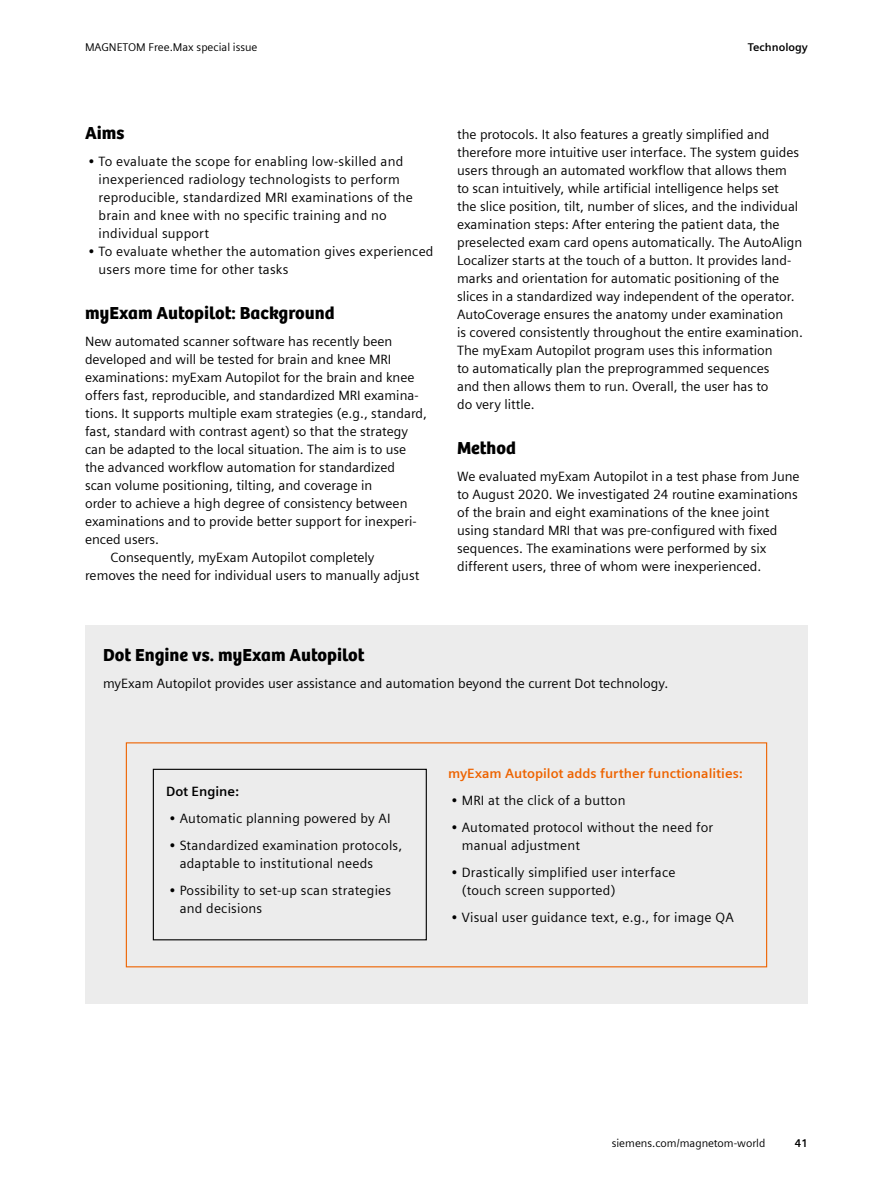
<style>
.page{position:relative;width:893px;height:1191px;background:#fff}
.page>*{position:absolute;margin:0;border:0;box-sizing:border-box;transform-origin:0 0}
.t1{font:18px "SH Bree Headline Regular";color:#000}
.t2{font:13.5px/18px "Siemens Sans";color:#000}
.t3{font:700 13.5px "Siemens Sans";color:#ee6300}
.t4{font:700 13.5px "Siemens Sans";color:#000}
.t5{font:11.25px "Siemens Sans";color:#000}
.t6{font:700 11.25px "Siemens Sans";color:#000}
</style>
<div class="page">
<div style="left:85px;top:625px;width:723px;height:378px;background:#ececec"></div>
<div style="left:153px;top:768px;width:274px;height:172px;border:1px solid #000"></div>
<p class="t5" style="left:85px;top:39px;width:174px">MAGNETOM Free.Max special issue</p>
<p class="t6" style="left:748px;top:39px;width:62px">Technology</p>
<h1 class="t1" style="left:85px;top:119px;width:41px">Aims</h1>
<p class="t2" style="left:99px;top:151px;width:316px;text-indent:-10px">• To evaluate the scope for enabling low-skilled and inexperienced radiology technologists to perform reproducible, standardized MRI examinations of the brain and knee with no specific training and no individual support</p>
<p class="t2" style="left:99px;top:241px;width:336px;text-indent:-10px">• To evaluate whether the automation gives experienced users more time for other tasks</p>
<h1 class="t1" style="left:85px;top:299px;width:251px">myExam Autopilot: Background</h1>
<p class="t2" style="left:85px;top:331px;width:309px">New automated scanner software has recently been</p>
<p class="t2" style="left:85px;top:349px;width:308px">developed and will be tested for brain and knee MRI</p>
<p class="t2" style="left:85px;top:367px;width:331px">examinations: myExam Autopilot for the brain and knee</p>
<p class="t2" style="left:85px;top:385px;width:335px">offers fast, reproducible, and standardized MRI examina-</p>
<p class="t2" style="left:85px;top:403px;width:343px">tions. It supports multiple exam strategies (e.g., standard,</p>
<p class="t2" style="left:85px;top:421px;width:324px">fast, standard with contrast agent) so that the strategy</p>
<p class="t2" style="left:85px;top:439px;width:323px">can be adapted to the local situation. The aim is to use</p>
<p class="t2" style="left:85px;top:457px;width:312px">the advanced workflow automation for standardized</p>
<p class="t2" style="left:85px;top:475px;width:289px">scan volume positioning, tilting, and coverage in</p>
<p class="t2" style="left:85px;top:493px;width:324px">order to achieve a high degree of consistency between</p>
<p class="t2" style="left:85px;top:511px;width:333px">examinations and to provide better support for inexperi-</p>
<p class="t2" style="left:85px;top:529px;width:76px">enced users.</p>
<p class="t2" style="left:111px;top:547px;width:265px">Consequently, myExam Autopilot completely</p>
<p class="t2" style="left:85px;top:565px;width:336px">removes the need for individual users to manually adjust</p>
<p class="t2" style="left:457px;top:124px;width:347px">the protocols. It also features a greatly simplified and therefore more intuitive user interface. The system guides users through an automated workflow that allows them<br>to scan intuitively, while artificial intelligence helps set<br>the slice position, tilt, number of slices, and the individual examination steps: After entering the patient data, the preselected exam card opens automatically. The AutoAlign Localizer starts at the touch of a button. It provides land&shy;marks and orientation for automatic positioning of the slices in a standardized way independent of the operator.<br>AutoCoverage ensures the anatomy under examination<br>is covered consistently throughout the entire examination.<br>The myExam Autopilot program uses this information<br>to automatically plan the preprogrammed sequences<br>and then allows them to run. Overall, the user has to<br>do very little.</p>
<h1 class="t1" style="left:457px;top:434px;width:60px">Method</h1>
<p class="t2" style="left:457px;top:466px;width:344px">We evaluated myExam Autopilot in a test phase from June to August 2020. We investigated 24 routine examinations of the brain and eight examinations of the knee joint using standard MRI that was pre-configured with fixed sequences. The examinations were performed by six different users, three of whom were inexperienced.</p>
<h1 class="t1" style="left:103px;top:641px;width:263px">Dot Engine vs. myExam Autopilot</h1>
<p class="t2" style="left:103px;top:673px;width:567px">myExam Autopilot provides user assistance and automation beyond the current Dot technology.</p>
<p class="t4" style="left:166px;top:781px;width:74px">Dot Engine:</p>
<p class="t2" style="left:169px;top:808px;width:223px">• Automatic planning powered by AI</p>
<p class="t2" style="left:180px;top:835px;width:224px;text-indent:-10px">• Standardized examination protocols, adaptable to institutional needs</p>
<p class="t2" style="left:180px;top:880px;width:213px;text-indent:-10px">• Possibility to set-up scan strategies and decisions</p>
<p class="t3" style="left:448px;top:763px;width:296px">myExam Autopilot adds further functionalities:</p>
<p class="t2" style="left:451px;top:790px;width:176px">• MRI at the click of a button</p>
<p class="t2" style="left:462px;top:817px;width:253px;text-indent:-10px">• Automated protocol without the need for manual adjustment</p>
<p class="t2" style="left:462px;top:862px;width:215px;text-indent:-10px">• Drastically simplified user interface (touch screen supported)</p>
<p class="t2" style="left:451px;top:907px;width:284px">• Visual user guidance text, e.g., for image QA</p>
<p class="t5" style="left:612px;top:1135px;width:155px">siemens.com/magnetom-world</p>
<p class="t6" style="left:795px;top:1135px;width:15px">41</p>
</div>
